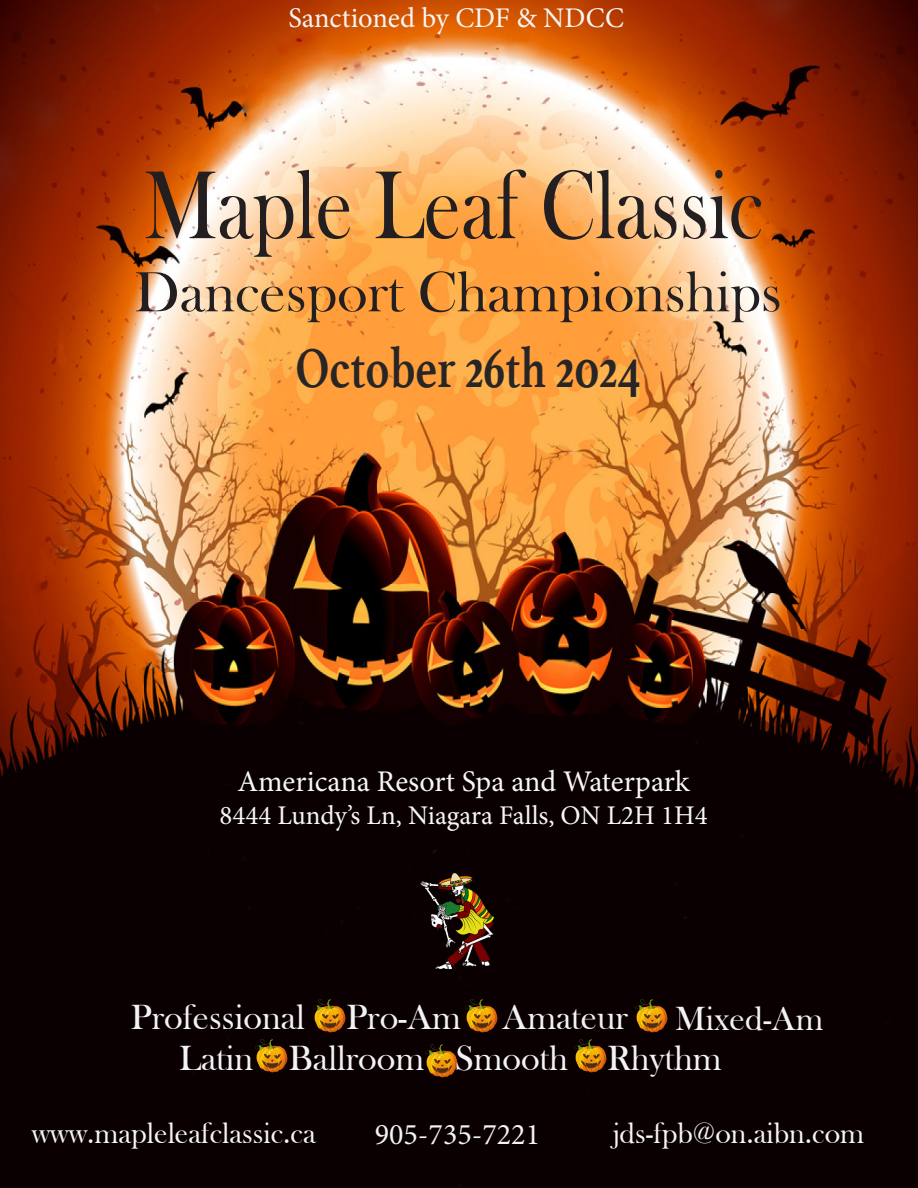
<style>
.page{position:relative;width:918px;height:1188px;background:#fff}
.page>*{position:absolute;margin:0;border:0;box-sizing:border-box;transform-origin:0 0}
.t1{font:99.9px "Bask Old Face";color:#231f20;scale:.83 1}
.t2{font:58.5px "Bask Old Face";color:#231f20}
.t3{font:700 58.5px "Athelas";color:#282526;scale:.77 1}
.t4{font:36px "Bask Old Face";color:#f2f3f4}
.t5{font:34.5px "Bask Old Face";color:#f2f3f4}
.t6{font:30px "Bask Old Face";color:#f5f5f6}
.t7{font:30px "Minion Pro";letter-spacing:-.005em;color:#f7f7f8}
.t8{font:30px "Minion Pro";color:#f2f3f4}
.t9{font:28.5px "Minion Pro";color:#f5f5f6}
.t10{font:27px "Minion Pro";color:#f7f7f8}
</style>
<div class="page">
<img style="left:0;top:0;width:918px;height:1188px">
<img style="left:419px;top:868px;width:80px;height:104px">
<img style="left:425px;top:1044px;width:34px;height:33px">
<img style="left:312px;top:998px;width:34px;height:34px">
<img style="left:635px;top:998px;width:34px;height:34px">
<img style="left:465px;top:998px;width:34px;height:34px">
<img style="left:573px;top:1039px;width:34px;height:34px">
<img style="left:255px;top:1039px;width:34px;height:34px">
<p class="t9" style="left:288px;top:-1px;width:337px">Sanctioned by CDF &amp; NDCC</p>
<p class="t1" style="left:144px;top:150px;width:748px">Maple Leaf Classic</p>
<p class="t2" style="left:135px;top:260px;width:649px">Dancesport Championships</p>
<p class="t3" style="left:296px;top:321px;width:449px">October 26th 2024</p>
<p class="t7" style="left:238px;top:762px;width:454px">Americana Resort Spa and Waterpark</p>
<p class="t10" style="left:220px;top:797px;width:490px">8444 Lundy’s Ln, Niagara Falls, ON L2H 1H4</p>
<p class="t4" style="left:131px;top:998px;width:175px">Professional</p>
<p class="t4" style="left:502px;top:998px;width:127px">Amateur</p>
<p class="t4" style="left:179px;top:1038px;width:76px">Latin</p>
<p class="t4" style="left:289px;top:1038px;width:137px">Ballroom</p>
<p class="t4" style="left:455px;top:1038px;width:114px">Smooth</p>
<p class="t4" style="left:346px;top:998px;width:116px">Pro-Am</p>
<p class="t5" style="left:675px;top:1000px;width:150px">Mixed-Am</p>
<p class="t4" style="left:608px;top:1038px;width:116px">Rhythm</p>
<p class="t6" style="left:32px;top:1116px;width:286px">www.mapleleafclassic.ca</p>
<p class="t8" style="left:375px;top:1114px;width:167px">905-735-7221</p>
<p class="t6" style="left:613px;top:1116px;width:252px">jds-fpb@on.aibn.com</p>
</div>
